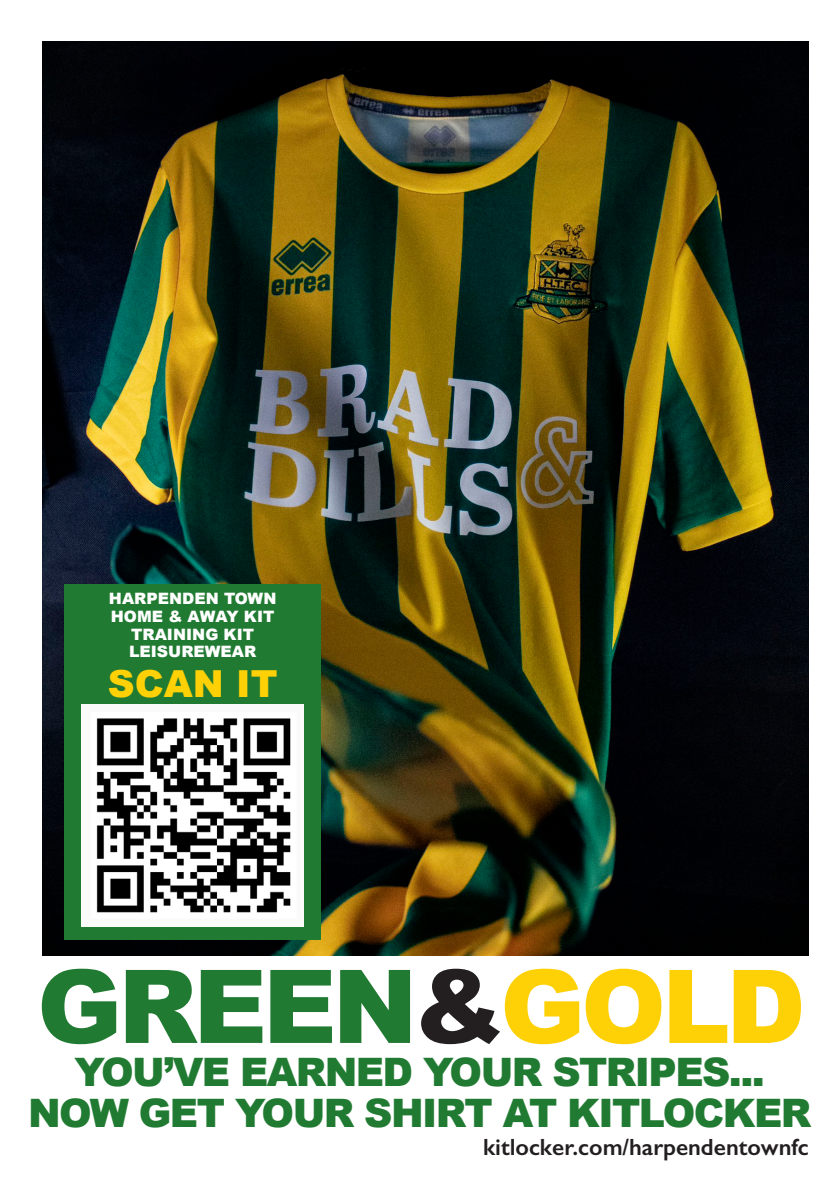
<style>
.page{position:relative;width:840px;height:1191px;background:#fff}
.page>*{position:absolute;margin:0;border:0;box-sizing:border-box;transform-origin:0 0}
.t1{font:900 102px "Arial";letter-spacing:-.04em;color:#207a31}
.t2{font:900 39.2px "Arial";letter-spacing:-.04em;color:#207a31}
.t3{font:900 37.2px "Arial";color:#fed006}
.t4{font:600 23.6px "Gill Sans";color:#231f20}
.t5{font:900 15.6px/17.6px "Arial";color:#fff;text-align:center}
.s1{color:#231f20}
.s2{color:#fed006}
</style>
<div class="page">
<img style="left:42px;top:42px;width:766px;height:914px">
<div style="left:64px;top:584px;width:257px;height:356px;background:#207a31"></div>
<img style="left:81px;top:704px;width:222px;height:222px">
<p class="t5" style="left:109px;top:589px;width:169px">HARPENDEN TOWN</p>
<p class="t5" style="left:111px;top:607px;width:165px">HOME &amp; AWAY KIT<br>TRAINING KIT</p>
<p class="t5" style="left:129px;top:642px;width:129px">LEISUREWEAR</p>
<p class="t3" style="left:108px;top:656px;width:171px">SCAN IT</p>
<p class="t1" style="left:37px;top:932px;width:769px">GREEN<span class="s1">&amp;</span><span class="s2">GOLD</span></p>
<p class="t2" style="left:75px;top:1043px;width:691px">YOU’VE EARNED YOUR STRIPES...</p>
<p class="t2" style="left:28px;top:1084px;width:784px">NOW GET YOUR SHIRT AT KITLOCKER</p>
<p class="t4" style="left:483px;top:1133px;width:327px">kitlocker.com/harpendentownfc</p>
</div>
